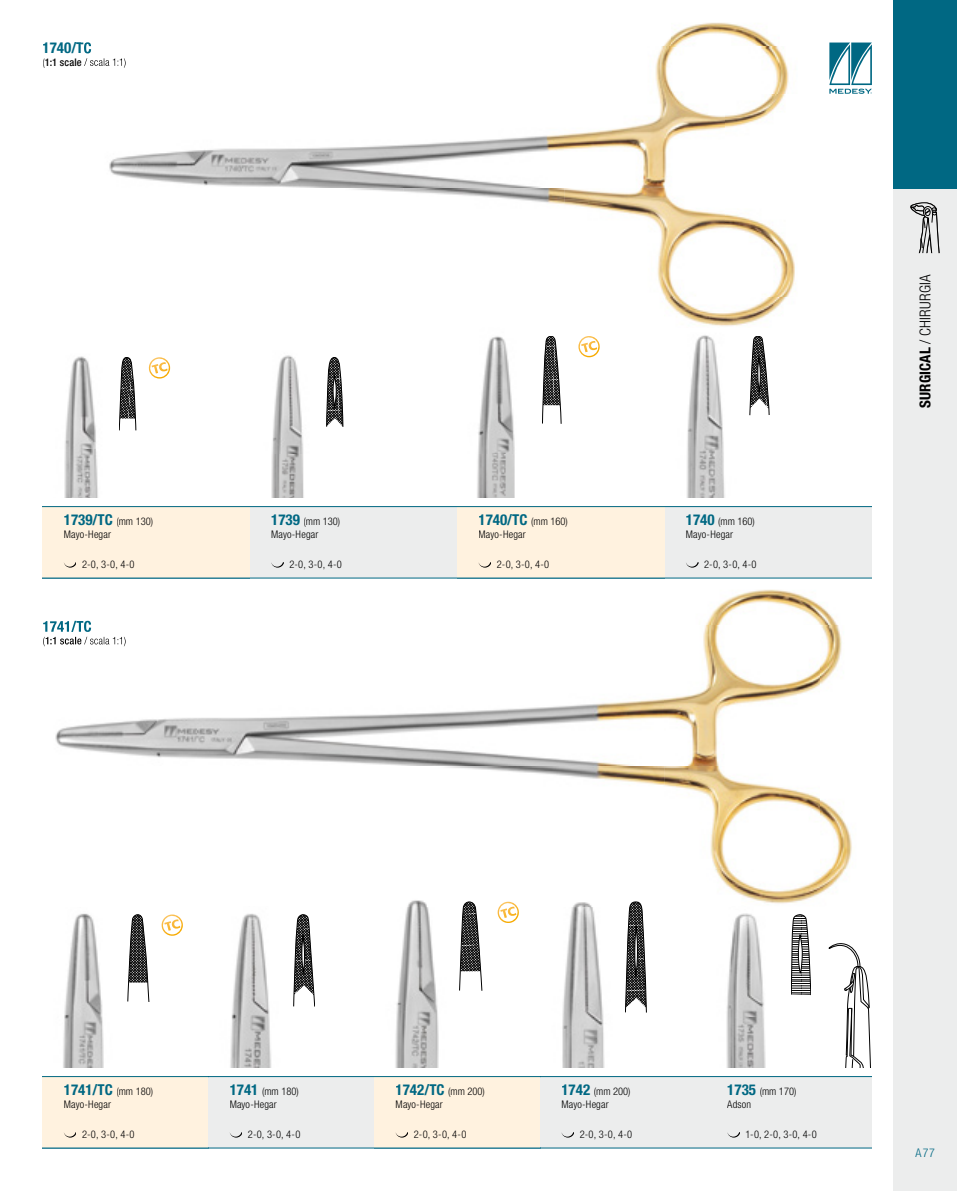
<style>
.page{position:relative;width:957px;height:1191px;background:#fff}
.page>*{position:absolute;margin:0;border:0;box-sizing:border-box;transform-origin:0 0}
.t1{font:700 condensed 15px "Helvetica Neue LT Pro";color:#006883}
.t2{font:300 condensed 15px "Helvetica Neue LT Pro";letter-spacing:.02em;color:#000}
.t3{font:300 condensed 12px "Helvetica Neue LT Pro";color:#006883}
.t4{font:300 condensed 10.5px/12.6px "Helvetica Neue LT Pro";letter-spacing:.01em;color:#000}
.t5{font:500 condensed 10.5px "Helvetica Neue LT Pro";letter-spacing:.02em;color:#000}
.s1{font-weight:300}
.s2{font-weight:300;font-size:10.5px;color:#000}
.s3{font-weight:700;font-size:15px;color:#006883}
.s4{font-weight:700}
</style>
<div class="page">
<div style="left:893px;top:0;width:64px;height:1191px;background:#eceded"></div>
<div style="left:893px;top:0;width:64px;height:189px;background:#006883"></div>
<img style="left:86px;top:49px;width:156px;height:138px">
<img style="left:661px;top:22px;width:171px;height:25px">
<img style="left:242px;top:145px;width:161px;height:47px">
<img style="left:403px;top:134px;width:161px;height:70px">
<img style="left:564px;top:47px;width:161px;height:251px">
<img style="left:725px;top:47px;width:71px;height:251px">
<img style="left:44px;top:628px;width:154px;height:131px">
<img style="left:43px;top:578px;width:829px;height:47px">
<img style="left:198px;top:625px;width:622px;height:244px">
<img style="left:820px;top:625px;width:32px;height:244px">
<img style="left:477px;top:336px;width:114px;height:161px">
<img style="left:715px;top:869px;width:131px;height:198px">
<img style="left:395px;top:900px;width:252px;height:167px">
<img style="left:230px;top:913px;width:85px;height:154px">
<img style="left:63px;top:913px;width:87px;height:154px">
<img style="left:686px;top:335px;width:84px;height:162px">
<img style="left:665px;top:298px;width:121px;height:28px">
<img style="left:64px;top:356px;width:107px;height:141px">
<img style="left:271px;top:355px;width:73px;height:142px">
<div style="left:250px;top:506px;width:622px;height:72px;background:#eceded"></div>
<div style="left:208px;top:1076px;width:664px;height:72px;background:#eceded"></div>
<svg style="left:542px;top:336px;width:19px;height:88px"></svg>
<svg style="left:791px;top:914px;width:20px;height:81px"></svg>
<svg style="left:625px;top:901px;width:21px;height:111px"></svg>
<hr style="left:634px;top:926px;width:3px;height:50px;background:#fff;border-radius:50%">
<div style="left:634px;top:926px;width:4px;height:50px;border:1px solid #000;border-radius:50%"></div>
<svg style="left:459px;top:901px;width:23px;height:89px"></svg>
<svg style="left:749px;top:336px;width:20px;height:79px"></svg>
<svg style="left:119px;top:357px;width:17px;height:73px"></svg>
<svg style="left:326px;top:357px;width:17px;height:70px"></svg>
<div style="left:333px;top:375px;width:3px;height:32px;border:1px solid #000;border-radius:50%"></div>
<svg style="left:293px;top:914px;width:22px;height:92px"></svg>
<hr style="left:302px;top:936px;width:3px;height:37px;background:#fff;border-radius:50%">
<div style="left:301px;top:935px;width:4px;height:38px;border:1px solid #000;border-radius:50%"></div>
<svg style="left:128px;top:914px;width:21px;height:88px"></svg>
<svg style="left:161px;top:914px;width:22px;height:22px"></svg>
<svg style="left:497px;top:901px;width:23px;height:23px"></svg>
<svg style="left:148px;top:357px;width:22px;height:21px"></svg>
<svg style="left:578px;top:336px;width:22px;height:21px"></svg>
<svg style="left:829px;top:943px;width:42px;height:124px"></svg>
<svg style="left:829px;top:43px;width:43px;height:51px"></svg>
<svg style="left:910px;top:202px;width:30px;height:51px"></svg>
<div style="left:457px;top:506px;width:207px;height:72px;background:#fff2df"></div>
<div style="left:491px;top:560px;width:58px;height:9px;background:#fff2df"></div>
<div style="left:728px;top:1084px;width:28px;height:11px;background:#eceded"></div>
<div style="left:760px;top:1087px;width:36px;height:10px;background:#eceded"></div>
<div style="left:727px;top:1100px;width:23px;height:8px;background:#eceded"></div>
<svg style="left:727px;top:1132px;width:13px;height:5px"></svg>
<div style="left:740px;top:1130px;width:76px;height:9px;background:#eceded"></div>
<div style="left:562px;top:1084px;width:28px;height:11px;background:#eceded"></div>
<div style="left:594px;top:1087px;width:36px;height:10px;background:#eceded"></div>
<div style="left:562px;top:1100px;width:46px;height:9px;background:#eceded"></div>
<svg style="left:561px;top:1132px;width:13px;height:5px"></svg>
<div style="left:574px;top:1130px;width:58px;height:9px;background:#eceded"></div>
<div style="left:230px;top:1084px;width:28px;height:11px;background:#eceded"></div>
<div style="left:263px;top:1087px;width:35px;height:10px;background:#eceded"></div>
<div style="left:230px;top:1100px;width:47px;height:9px;background:#eceded"></div>
<svg style="left:230px;top:1132px;width:13px;height:5px"></svg>
<div style="left:243px;top:1130px;width:57px;height:9px;background:#eceded"></div>
<div style="left:374px;top:1076px;width:166px;height:72px;background:#fff2df"></div>
<div style="left:408px;top:1130px;width:58px;height:9px;background:#fff2df"></div>
<div style="left:43px;top:1076px;width:165px;height:72px;background:#fff2df"></div>
<div style="left:77px;top:1130px;width:57px;height:9px;background:#fff2df"></div>
<div style="left:43px;top:506px;width:207px;height:72px;background:#fff2df"></div>
<div style="left:77px;top:560px;width:57px;height:9px;background:#fff2df"></div>
<div style="left:686px;top:515px;width:28px;height:10px;background:#eceded"></div>
<div style="left:719px;top:518px;width:35px;height:9px;background:#eceded"></div>
<div style="left:686px;top:530px;width:47px;height:10px;background:#eceded"></div>
<svg style="left:686px;top:562px;width:13px;height:5px"></svg>
<div style="left:699px;top:560px;width:57px;height:9px;background:#eceded"></div>
<div style="left:272px;top:515px;width:28px;height:10px;background:#eceded"></div>
<div style="left:304px;top:518px;width:36px;height:9px;background:#eceded"></div>
<div style="left:272px;top:530px;width:46px;height:10px;background:#eceded"></div>
<svg style="left:271px;top:562px;width:13px;height:5px"></svg>
<div style="left:284px;top:560px;width:57px;height:9px;background:#eceded"></div>
<svg style="left:82px;top:42px;width:9px;height:11px"></svg>
<img style="left:84px;top:58px;width:42px;height:10px">
<img style="left:43px;top:621px;width:48px;height:11px">
<svg style="left:43px;top:637px;width:2px;height:9px"></svg>
<img style="left:46px;top:637px;width:36px;height:7px">
<img style="left:84px;top:636px;width:42px;height:10px">
<h1 class="t1" style="left:43px;top:39px;width:51px">1740/TC</h1>
<p class="t5" style="left:43px;top:56px;width:41px"><span class="s1">(</span>1:1 scale</p>
<h1 class="t1" style="left:64px;top:511px;width:91px">1739/TC <span class="s2">(mm 130)</span></h1>
<p class="t4" style="left:64px;top:528px;width:49px">Mayo-Hegar</p>
<p class="t4" style="left:82px;top:557px;width:54px">2-0, 3-0, 4-0</p>
<p class="t4" style="left:271px;top:515px;width:71px"><span class="s3">1739</span> (mm 130)<br>Mayo-Hegar</p>
<p class="t4" style="left:289px;top:557px;width:54px">2-0, 3-0, 4-0</p>
<h1 class="t1" style="left:478px;top:511px;width:91px">1740/TC <span class="s2">(mm 160)</span></h1>
<p class="t4" style="left:478px;top:528px;width:49px">Mayo-Hegar</p>
<p class="t4" style="left:497px;top:557px;width:54px">2-0, 3-0, 4-0</p>
<p class="t4" style="left:686px;top:515px;width:71px"><span class="s3">1740</span> (mm 160)<br>Mayo-Hegar</p>
<p class="t4" style="left:704px;top:557px;width:54px">2-0, 3-0, 4-0</p>
<h1 class="t2" style="left:916px;top:408px;width:135px;rotate:-90deg"><span class="s4">SURGICAL</span> / CHIRURGIA</h1>
<h1 class="t1" style="left:64px;top:1081px;width:91px">1741/TC <span class="s2">(mm 180)</span></h1>
<p class="t4" style="left:64px;top:1097px;width:49px">Mayo-Hegar</p>
<p class="t4" style="left:82px;top:1127px;width:54px">2-0, 3-0, 4-0</p>
<p class="t4" style="left:230px;top:1085px;width:71px"><span class="s3">1741</span> (mm 180)<br>Mayo-Hegar</p>
<p class="t4" style="left:248px;top:1127px;width:54px">2-0, 3-0, 4-0</p>
<h1 class="t1" style="left:395px;top:1081px;width:91px">1742/TC <span class="s2">(mm 200)</span></h1>
<p class="t4" style="left:395px;top:1097px;width:49px">Mayo-Hegar</p>
<p class="t4" style="left:414px;top:1127px;width:54px">2-0, 3-0, 4-0</p>
<p class="t4" style="left:561px;top:1085px;width:71px"><span class="s3">1742</span> (mm 200)<br>Mayo-Hegar</p>
<p class="t4" style="left:579px;top:1127px;width:54px">2-0, 3-0, 4-0</p>
<p class="t4" style="left:727px;top:1085px;width:71px"><span class="s3">1735</span> (mm 170)<br>Adson</p>
<p class="t4" style="left:745px;top:1127px;width:73px">1-0, 2-0, 3-0, 4-0</p>
<p class="t3" style="left:915px;top:1145px;width:21px">A 77</p>
</div>
